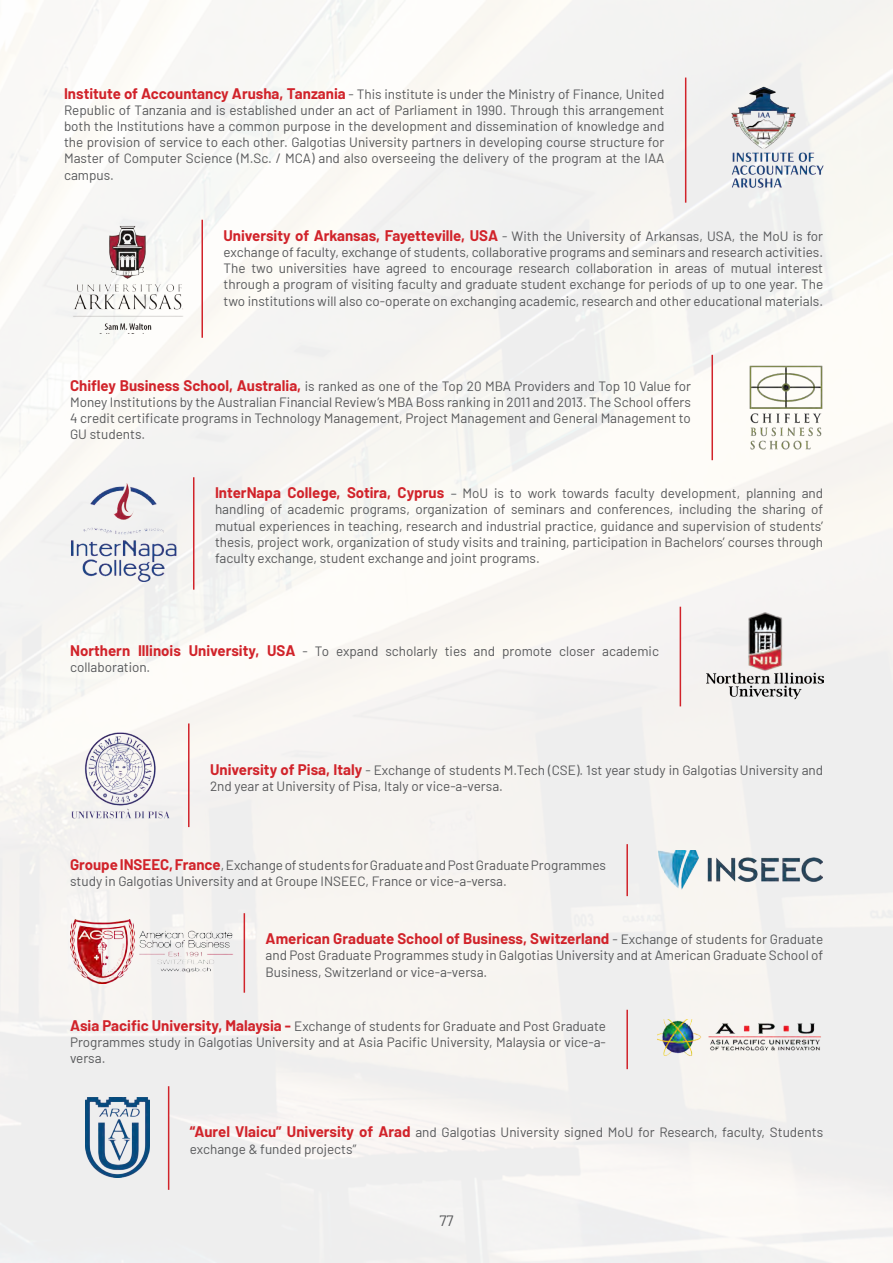
<style>
.page{position:relative;width:893px;height:1263px;background:#f6f4f1}
.page>*{position:absolute;margin:0;border:0;box-sizing:border-box;transform-origin:0 0}
.Table_Body_Text{font:700 15px "Barlow";color:#d1232a}
.t1{font:15px "Barlow";color:#57585a}
.Table_Body_Text-2{font:13.5px/16.2px "Barlow";color:#57585a;text-align:justify}
.s1{font-weight:700;font-size:15px;color:#d1232a}
.s2{font-weight:400;font-size:13.5px;color:#57585a}
</style>
<div class="page">
<hr style="left:0;top:166px;width:1px;height:347px;background:#faf8f6">
<hr style="left:685px;top:78px;width:1px;height:125px;background:#d1232a">
<img style="left:723px;top:85px;width:102px;height:104px">
<hr style="left:201px;top:220px;width:2px;height:118px;background:#d1232a">
<img style="left:70px;top:226px;width:114px;height:107px">
<hr style="left:711px;top:355px;width:2px;height:105px;background:#d1232a">
<img style="left:744px;top:361px;width:83px;height:93px">
<hr style="left:193px;top:477px;width:1px;height:113px;background:#d1232a">
<img style="left:70px;top:483px;width:108px;height:100px">
<hr style="left:680px;top:607px;width:1px;height:99px;background:#d1232a">
<img style="left:706px;top:613px;width:117px;height:87px">
<hr style="left:188px;top:723px;width:2px;height:104px;background:#d1232a">
<img style="left:70px;top:729px;width:101px;height:90px">
<hr style="left:626px;top:844px;width:2px;height:52px;background:#d1232a">
<img style="left:658px;top:850px;width:165px;height:40px">
<hr style="left:244px;top:913px;width:1px;height:80px;background:#d1232a">
<img style="left:70px;top:919px;width:166px;height:64px">
<hr style="left:626px;top:1010px;width:2px;height:59px;background:#d1232a">
<img style="left:658px;top:1019px;width:165px;height:37px">
<hr style="left:168px;top:1086px;width:1px;height:104px;background:#d1232a">
<img style="left:86px;top:1098px;width:64px;height:79px">
<p class="Table_Body_Text-2" style="left:64px;top:85px;width:602px"><span class="s1">Institute of Accountancy Arusha, Tanzania</span> - This institute is under the Ministry of Finance, United Republic of Tanzania and is established under an act of Parliament in 1990. Through this arrangement both the Institutions have a common purpose in the development and dissemination of knowledge and the provision of service to each other. Galgotias University partners in developing course structure for Master of Computer Science (M.Sc. / MCA) and also overseeing the delivery of the program at the IAA campus.</p>
<p class="Table_Body_Text-2" style="left:223px;top:227px;width:601px"><span class="s1">University of Arkansas, Fayetteville, USA</span> - With the University of Arkansas, USA, the MoU is for exchange of faculty, exchange of students, collaborative programs and seminars and research activities.<br>The two universities have agreed to encourage research collaboration in areas of mutual interest through a program of visiting faculty and graduate student exchange for periods of up to one year. The two institutions will also co-operate on exchanging academic, research and other educational materials.</p>
<p class="Table_Body_Text-2" style="left:70px;top:377px;width:622px"><span class="s1">Chifley Business School, Australia,</span> is ranked as one of the Top 20 MBA Providers and Top 10 Value for Money Institutions by the Australian Financial Review’s MBA Boss ranking in 2011 and 2013. The School offers 4 credit certificate programs in Technology Management, Project Management and General Management to GU students.</p>
<p class="Table_Body_Text-2" style="left:215px;top:484px;width:610px"><span class="s1">InterNapa College, Sotira, Cyprus</span> – MoU is to work towards faculty development, planning and handling of academic programs, organization of seminars and conferences, including the sharing of mutual experiences in teaching, research and industrial practice, guidance and supervision of students’ thesis, project work, organization of study visits and training, participation in Bachelors’ courses through faculty exchange, student exchange and joint programs.</p>
<p class="Table_Body_Text-2" style="left:70px;top:642px;width:591px"><span class="s1">Northern Illinois University, USA</span> - To expand scholarly ties and promote closer academic collaboration.</p>
<p class="Table_Body_Text-2" style="left:210px;top:761px;width:615px"><span class="s1">University of Pisa, Italy</span> - Exchange of students M.Tech (CSE). 1st year study in Galgotias University and<br>2nd year at University of Pisa, Italy or vice-a-versa.</p>
<p class="Table_Body_Text-2" style="left:70px;top:855px;width:537px"><span class="s1">Groupe INSEEC, France</span>, Exchange of students for Graduate and Post Graduate Programmes study in Galgotias University and at Groupe INSEEC, France or vice-a-versa.</p>
<p class="Table_Body_Text" style="left:266px;top:928px;width:559px">American Graduate School of Business, Switzerland <span class="s2">- Exchange of students for Graduate</span></p>
<p class="Table_Body_Text-2" style="left:266px;top:946px;width:559px">and Post Graduate Programmes study in Galgotias University and at American Graduate School of<br>Business, Switzerland or vice-a-versa.</p>
<p class="Table_Body_Text-2" style="left:70px;top:1017px;width:537px"><span class="s1">Asia Pacific University, Malaysia -</span> Exchange of students for Graduate and Post Graduate Programmes study in Galgotias University and at Asia Pacific University, Malaysia or vice-a&shy;versa.</p>
<p class="Table_Body_Text-2" style="left:190px;top:1123px;width:635px"><span class="s1">“Aurel Vlaicu” University of Arad</span> and Galgotias University signed MoU for Research, faculty, Students exchange &amp; funded projects”</p>
<p class="t1" style="left:439px;top:1210px;width:16px">77</p>
</div>
